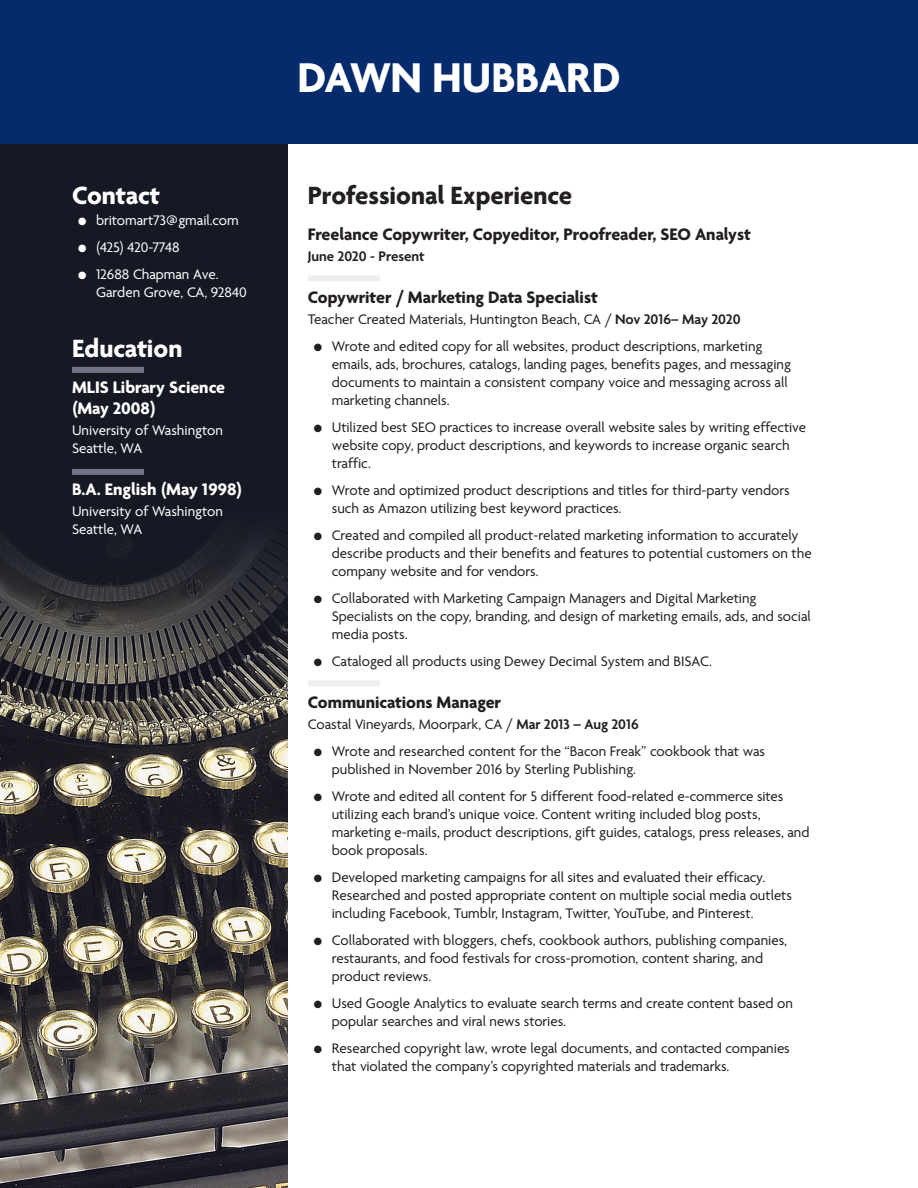
<style>
.page{position:relative;width:918px;height:1188px;background:#fff}
.page>*{position:absolute;margin:0;border:0;box-sizing:border-box;transform-origin:0 0}
.t1{font:700 45px "Agenda One";letter-spacing:-.005em;color:#fff}
.Heading_1{font:700 27px "Agenda One";color:#231f20}
.Heading_1-2{font:700 27px "Agenda One";letter-spacing:-.005em;color:#fff}
.Heading_2{font:700 18px "Agenda One";color:#231f20}
.Heading_2-2{font:700 18px/21px "Agenda One";color:#fff}
.t2{font:15px/18px "Agenda One";color:#231f20}
.t3{font:15px/18px "Agenda One";color:#fff}
.t4{font:600 15px "Agenda One";color:#231f20}
.s1{font-weight:600}
</style>
<div class="page">
<img style="left:0;top:680px;width:288px;height:508px">
<div style="left:0;top:0;width:918px;height:144px;background:#062b6c"></div>
<div style="left:308px;top:275px;width:72px;height:6px;background:#eeeeef"></div>
<div style="left:308px;top:680px;width:72px;height:6px;background:#eeeeef"></div>
<svg style="left:0;top:144px;width:288px;height:536px;background:#1f212a"></svg>
<div style="left:72px;top:367px;width:72px;height:6px;background:#717485"></div>
<div style="left:72px;top:469px;width:72px;height:6px;background:#717485"></div>
<p class="Heading_1-2" style="left:72px;top:181px;width:90px">Contact</p>
<p class="t3" style="left:78px;top:212px;width:162px">● britomart73@gmail.com</p>
<p class="t3" style="left:78px;top:239px;width:103px">● (425) 420-7748</p>
<p class="t3" style="left:96px;top:266px;width:152px;text-indent:-18px">● 12688 Chapman Ave.<br>Garden Grove, CA, 92840</p>
<p class="Heading_1-2" style="left:72px;top:334px;width:112px">Education</p>
<p class="Heading_2-2" style="left:72px;top:377px;width:155px">MLIS Library Science (May 2008)</p>
<p class="t3" style="left:72px;top:422px;width:152px">University of Washington<br>Seattle, WA</p>
<p class="Heading_2-2" style="left:72px;top:479px;width:172px">B.A. English (May 1998)</p>
<p class="t3" style="left:72px;top:503px;width:152px">University of Washington<br>Seattle, WA</p>
<p class="t1" style="left:297px;top:53px;width:325px">DAWN HUBBARD</p>
<p class="Heading_1" style="left:308px;top:181px;width:266px">Professional Experience</p>
<p class="Heading_2" style="left:308px;top:224px;width:445px">Freelance Copywriter, Copyeditor, Proofreader, SEO Analyst</p>
<p class="t4" style="left:308px;top:248px;width:119px">June 2020 - Present</p>
<p class="Heading_2" style="left:308px;top:287px;width:292px">Copywriter / Marketing Data Specialist</p>
<p class="t2" style="left:308px;top:311px;width:434px">Teacher Created Materials, Huntington Beach, CA / <span class="s1">Nov 2016– May 2020</span></p>
<p class="t2" style="left:332px;top:338px;width:461px;text-indent:-18px">● Wrote and edited copy for all websites, product descriptions, marketing emails, ads, brochures, catalogs, landing pages, benefits pages, and messaging documents to maintain a consistent company voice and messaging across all marketing channels.</p>
<p class="t2" style="left:332px;top:419px;width:476px;text-indent:-18px">● Utilized best SEO practices to increase overall website sales by writing effective website copy, product descriptions, and keywords to increase organic search traffic.</p>
<p class="t2" style="left:332px;top:482px;width:459px;text-indent:-18px">● Wrote and optimized product descriptions and titles for third-party vendors such as Amazon utilizing best keyword practices.</p>
<p class="t2" style="left:332px;top:527px;width:482px;text-indent:-18px">● Created and compiled all product-related marketing information to accurately describe products and their benefits and features to potential customers on the company website and for vendors.</p>
<p class="t2" style="left:332px;top:590px;width:481px;text-indent:-18px">● Collaborated with Marketing Campaign Managers and Digital Marketing<br>Specialists on the copy, branding, and design of marketing emails, ads, and social media posts.</p>
<p class="t2" style="left:314px;top:653px;width:400px">● Cataloged all products using Dewey Decimal System and BISAC.</p>
<p class="Heading_2" style="left:308px;top:692px;width:195px">Communications Manager</p>
<p class="t2" style="left:308px;top:716px;width:333px">Coastal Vineyards, Moorpark, CA / <span class="s1">Mar 2013 – Aug 2016</span></p>
<p class="t2" style="left:332px;top:743px;width:435px;text-indent:-18px">● Wrote and researched content for the “Bacon Freak” cookbook that was published in November 2016 by Sterling Publishing.</p>
<p class="t2" style="left:332px;top:788px;width:479px;text-indent:-18px">● Wrote and edited all content for 5 different food-related e-commerce sites utilizing each brand’s unique voice. Content writing included blog posts, marketing e-mails, product descriptions, gift guides, catalogs, press releases, and book proposals.</p>
<p class="t2" style="left:332px;top:869px;width:462px;text-indent:-18px">● Developed marketing campaigns for all sites and evaluated their efficacy.<br>Researched and posted appropriate content on multiple social media outlets including Facebook, Tumblr, Instagram, Twitter, YouTube, and Pinterest.</p>
<p class="t2" style="left:332px;top:932px;width:457px;text-indent:-18px">● Collaborated with bloggers, chefs, cookbook authors, publishing companies, restaurants, and food festivals for cross-promotion, content sharing, and product reviews.</p>
<p class="t2" style="left:332px;top:995px;width:463px;text-indent:-18px">● Used Google Analytics to evaluate search terms and create content based on popular searches and viral news stories.</p>
<p class="t2" style="left:332px;top:1040px;width:460px;text-indent:-18px">● Researched copyright law, wrote legal documents, and contacted companies that violated the company’s copyrighted materials and trademarks.</p>
</div>
